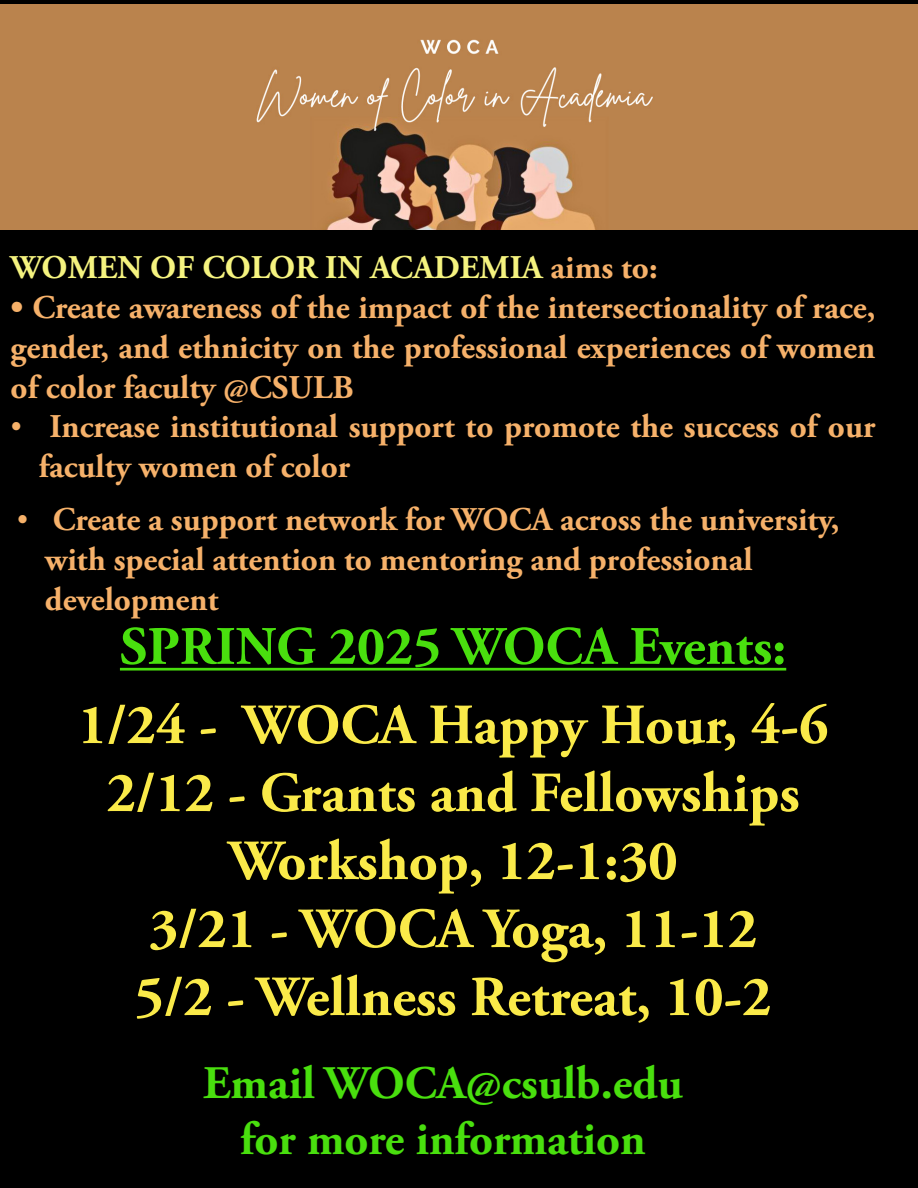
<style>
.page{position:relative;width:918px;height:1188px;background:#000}
.page>*{position:absolute;margin:0;border:0;box-sizing:border-box;transform-origin:0 0}
.t1{font:700 56.7px/67.9px "Adobe Garamond Pro";color:#faea49;text-align:center}
.t2{font:700 54px "Adobe Garamond Pro";color:#49df0e}
.t3{font:700 46.5px/55.8px "Adobe Garamond Pro";color:#49df0e;text-align:center}
.t4{font:700 39.6px "Adobe Garamond Pro";color:#faea49}
.t5{font:700 33.15px/39.8px "Adobe Garamond Pro";color:#f6b16a}
.t6{font:700 33.15px "Adobe Garamond Pro";color:#f5f37f}
.s1{color:#f6b16a}
.s2{font-family:"Times New Roman";font-weight:400}
</style>
<div class="page">
<hr style="left:120px;top:668px;width:666px;height:3px;background:#49df0e">
<img style="left:0;top:4px;width:918px;height:225px">
<p class="t6" style="left:11px;top:249px;width:648px">WOMEN OF COLOR IN ACADEMIA <span class="s1">aims to:</span></p>
<p class="t5" style="left:11px;top:288px;width:866px;text-align:justify">• Create awareness of the impact of the intersectionality of race, gender, and ethnicity on the professional experiences of women of color faculty @CSULB</p>
<p class="t5" style="left:39px;top:408px;width:838px;text-indent:-28px"><span class="s2">•</span> Increase institutional support to promote the success of our faculty women of color</p>
<p class="t5" style="left:45px;top:501px;width:796px;text-indent:-28px"><span class="s2">•</span> Create a support network for WOCA across the university, with special attention to mentoring and professional development</p>
<p class="t4" style="left:99px;top:484px;width:765px;rotate:45deg">SAVE THE DATES FOR OUR FALL EVENTS:</p>
<p class="t2" style="left:120px;top:615px;width:668px">SPRING 2025 WOCA Events:</p>
<p class="t1" style="left:78px;top:692px;width:752px">1/24 - WOCA Happy Hour, 4-6<br>2/12 - Grants and Fellowships<br>Workshop, 12-1:30<br>3/21 - WOCA Yoga, 11-12<br>5/2 - Wellness Retreat, 10-2</p>
<p class="t3" style="left:203px;top:1056px;width:481px">Email WOCA@csulb.edu for more information</p>
</div>
